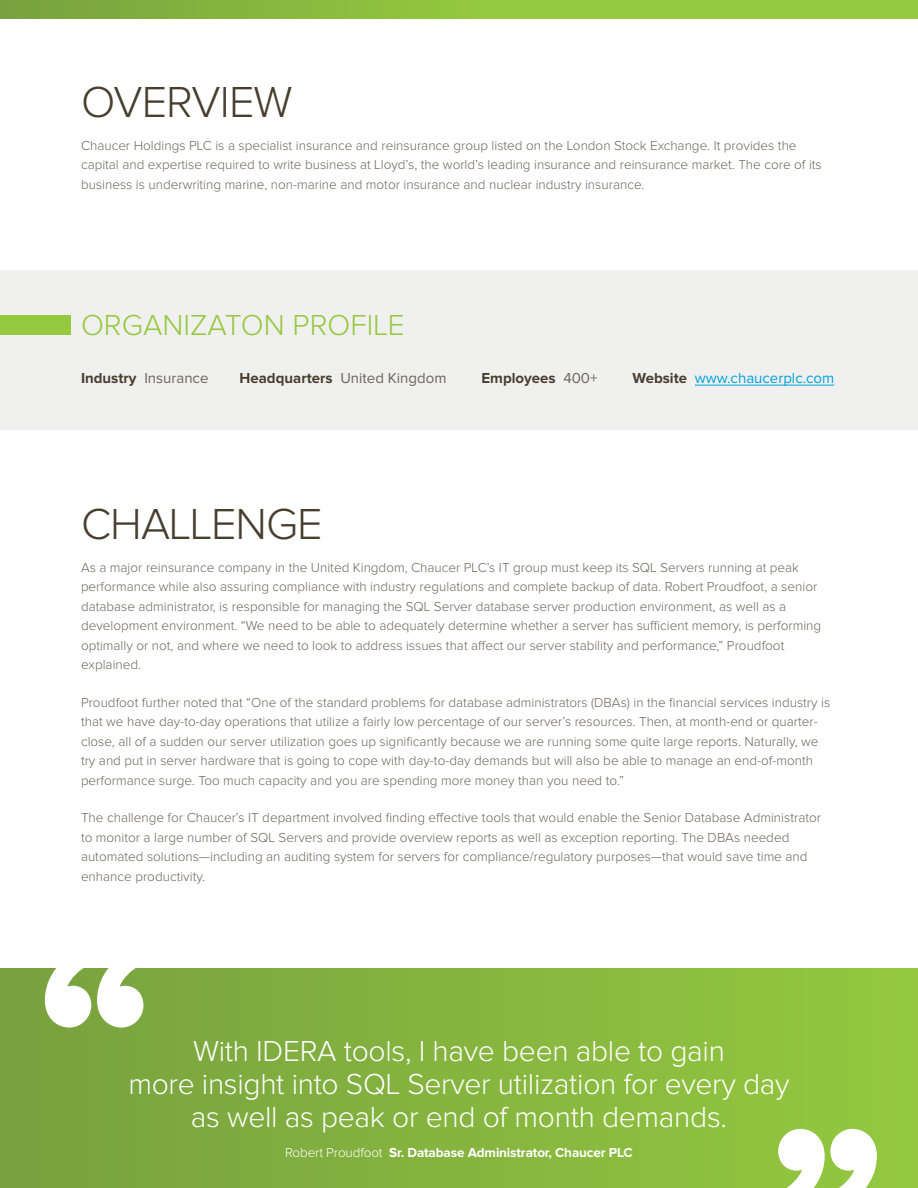
<style>
.page{position:relative;width:918px;height:1188px;background:#fff}
.page>*{position:absolute;margin:0;border:0;box-sizing:border-box;transform-origin:0 0}
.Heading_30_36_Gray_C{font:300 45px "Proxima Nova";letter-spacing:-.02em;color:#483e2f}
.Quote_Text{font:300 30px "Proxima Nova";letter-spacing:-.01em;color:#fff}
.Heading_2_18_22_Gree{font:300 30px "Proxima Nova";color:#95c93f}
.t1{font:15px "Proxima Nova";color:#6d655a}
.t2{font:15px "Proxima Nova";color:#00a1dd}
.t3{font:700 15px "Proxima Nova";color:#483e2f}
.Body{font:300 13.5px/19.5px "Proxima Nova";color:#6d655a}
.Quote_attribute{font:700 13.5px "Proxima Nova";letter-spacing:-.01em;color:#fff}
.s1{font-weight:700;color:#483e2f}
.s2{font-weight:400;color:#6d655a}
.s3{font-weight:300}
</style>
<div class="page">
<div style="left:0;top:270px;width:918px;height:160px;background:#f0f0ef"></div>
<hr style="left:695px;top:385px;width:139px;height:1px;background:#00a1dd">
<div style="left:0;top:0;width:918px;height:19px;background:linear-gradient(to right,#7eaa3f,#9cd33f)"></div>
<div style="left:0;top:315px;width:70px;height:19px;background:#95c93f"></div>
<div style="left:0;top:969px;width:918px;height:219px;background:linear-gradient(to right,#77a13f,#95c83f)"></div>
<svg style="left:45px;top:968px;width:99px;height:60px"></svg>
<svg style="left:778px;top:1129px;width:99px;height:59px"></svg>
<p class="Heading_30_36_Gray_C" style="left:81px;top:81px;width:213px">OVERVIEW</p>
<p class="Body" style="left:81px;top:136px;width:742px">Chaucer Holdings PLC is a specialist insurance and reinsurance group listed on the London Stock Exchange. It provides the capital and expertise required to write business at Lloyd’s, the world’s leading insurance and reinsurance market. The core of its business is underwriting marine, non-marine and motor insurance and nuclear industry insurance.</p>
<p class="Heading_2_18_22_Gree" style="left:81px;top:311px;width:325px">ORGANIZATON PROFILE</p>
<p class="t1" style="left:81px;top:371px;width:129px"><span class="s1">Industry</span> Insurance</p>
<p class="t1" style="left:240px;top:371px;width:208px"><span class="s1">Headquarters</span> United Kingdom</p>
<p class="t3" style="left:481px;top:371px;width:118px">Employees <span class="s2">400+</span></p>
<p class="t2" style="left:633px;top:371px;width:203px"><span class="s1">Website</span> www.chaucerplc.com</p>
<p class="Heading_30_36_Gray_C" style="left:81px;top:503px;width:243px">CHALLENGE</p>
<p class="Body" style="left:81px;top:558px;width:742px">As a major reinsurance company in the United Kingdom, Chaucer PLC’s IT group must keep its SQL Servers running at peak performance while also assuring compliance with industry regulations and complete backup of data. Robert Proudfoot, a senior database administrator, is responsible for managing the SQL Server database server production environment, as well as a development environment. “We need to be able to adequately determine whether a server has sufficient memory, is performing optimally or not, and where we need to look to address issues that affect our server stability and performance,” Proudfoot explained.</p>
<p class="Body" style="left:81px;top:693px;width:751px">Proudfoot further noted that “One of the standard problems for database administrators (DBAs) in the financial services industry is that we have day-to-day operations that utilize a fairly low percentage of our server’s resources. Then, at month-end or quarter&shy;close, all of a sudden our server utilization goes up significantly because we are running some quite large reports. Naturally, we try and put in server hardware that is going to cope with day-to-day demands but will also be able to manage an end-of-month performance surge. Too much capacity and you are spending more money than you need to.”</p>
<p class="Body" style="left:81px;top:809px;width:742px">The challenge for Chaucer’s IT department involved finding effective tools that would enable the Senior Database Administrator to monitor a large number of SQL Servers and provide overview reports as well as exception reporting. The DBAs needed automated solutions—including an auditing system for servers for compliance/regulatory purposes—that would save time and enhance productivity.</p>
<p class="Quote_Text" style="left:193px;top:1037px;width:533px">With IDERA tools, I have been able to gain</p>
<p class="Quote_Text" style="left:128px;top:1070px;width:663px">more insight into SQL Server utilization for every day</p>
<p class="Quote_Text" style="left:191px;top:1103px;width:538px">as well as peak or end of month demands.</p>
<p class="Quote_attribute" style="left:285px;top:1146px;width:349px"><span class="s3">Robert Proudfoot</span> Sr. Database Administrator, Chaucer PLC</p>
</div>
